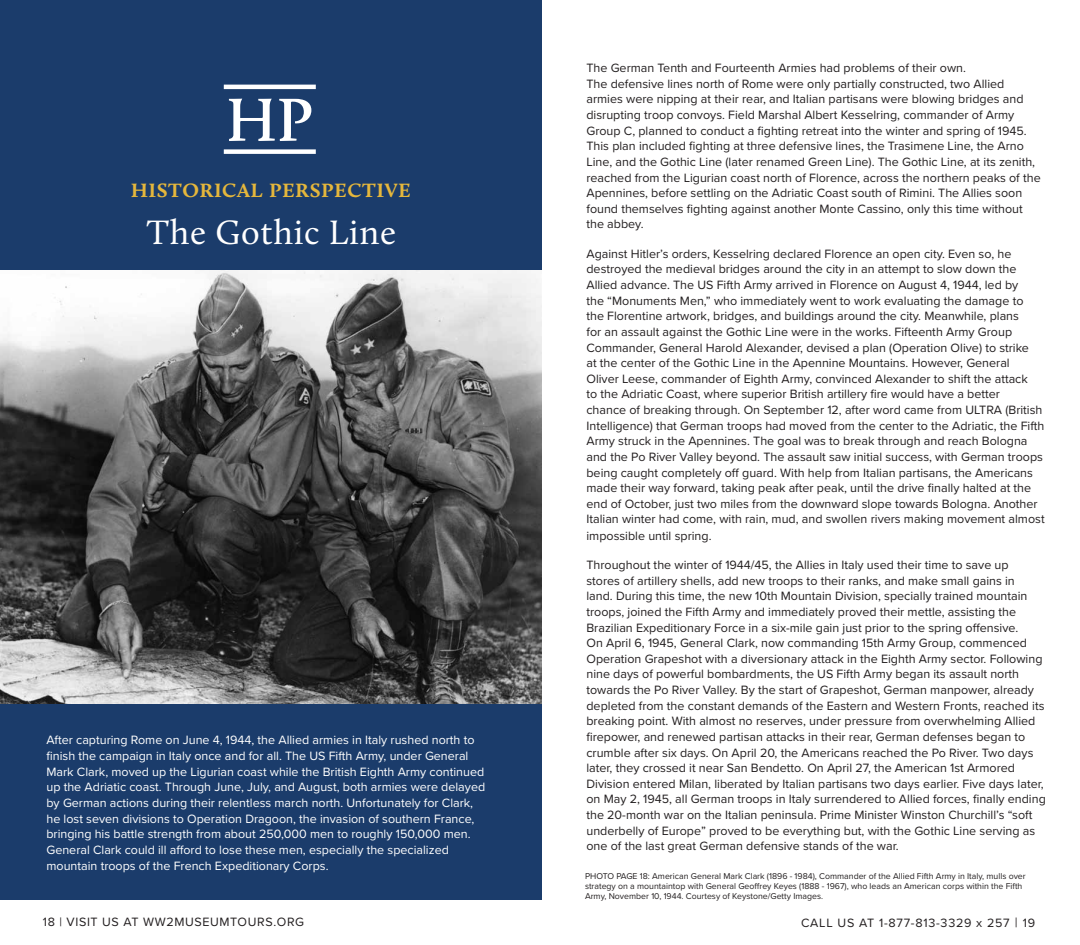
<style>
.page{position:relative;width:1080px;height:945px;background:#fff}
.page>*{position:absolute;margin:0;border:0;box-sizing:border-box;transform-origin:0 0}
.t1{font:600 63px "Calluna";color:#fff}
.t2{font:35px "Calluna";letter-spacing:.02em;color:#fff}
.t3{font:600 27.5px "Calluna";letter-spacing:-.005em;color:#e5b73c}
.t4{font:12.5px/15.6px "Proxima Nova";color:#231f20}
.t5{font:12.5px/15.8px "Proxima Nova";color:#fff}
.t6{font:12.5px "Proxima Nova";letter-spacing:.05em;color:#231f20}
.t7{font:12.5px "Proxima Nova";letter-spacing:.06em;color:#231f20}
.t8{font:8.75px/10px "Proxima Nova";color:#231f20}
.s1{font-size:13.75px}
</style>
<div class="page">
<div style="left:0;top:0;width:541px;height:900px;background:#1b3c6b"></div>
<hr style="left:224px;top:85px;width:92px;height:4px;background:#fff">
<div style="left:224px;top:149px;width:92px;height:5px;background:#fff"></div>
<img style="left:0;top:271px;width:541px;height:432px">
<h1 class="t1" style="left:226px;top:81px;width:88px">HP</h1>
<h3 class="t3" style="left:130px;top:171px;width:282px">Historical Perspective</h3>
<h2 class="t2" style="left:147px;top:212px;width:251px">The Gothic Line</h2>
<p class="t5" style="left:46px;top:732px;width:440px">After capturing Rome on June 4, 1944, the Allied armies in Italy rushed north to finish the campaign in Italy once and for all. The US Fifth Army, under General Mark Clark, moved up the Ligurian coast while the British Eighth Army continued up the Adriatic coast. Through June, July, and August, both armies were delayed by German actions during their relentless march north. Unfortunately for Clark, he lost seven divisions to Operation Dragoon, the invasion of southern France, bringing his battle strength from about 250,000 men to roughly 150,000 men.<br>General Clark could ill afford to lose these men, especially the specialized mountain troops of the French Expeditionary Corps.</p>
<p class="t4" style="left:586px;top:60px;width:456px">The German Tenth and Fourteenth Armies had problems of their own.<br>The defensive lines north of Rome were only partially constructed, two Allied armies were nipping at their rear, and Italian partisans were blowing bridges and disrupting troop convoys. Field Marshal Albert Kesselring, commander of Army Group C, planned to conduct a fighting retreat into the winter and spring of 1945.<br>This plan included fighting at three defensive lines, the Trasimene Line, the Arno Line, and the Gothic Line (later renamed Green Line). The Gothic Line, at its zenith, reached from the Ligurian coast north of Florence, across the northern peaks of the Apennines, before settling on the Adriatic Coast south of Rimini. The Allies soon found themselves fighting against another Monte Cassino, only this time without the abbey.</p>
<p class="t4" style="left:586px;top:245px;width:460px">Against Hitler’s orders, Kesselring declared Florence an open city. Even so, he destroyed the medieval bridges around the city in an attempt to slow down the Allied advance. The US Fifth Army arrived in Florence on August 4, 1944, led by<br>the “Monuments Men,” who immediately went to work evaluating the damage to<br>the Florentine artwork, bridges, and buildings around the city. Meanwhile, plans<br>for an assault against the Gothic Line were in the works. Fifteenth Army Group Commander, General Harold Alexander, devised a plan (Operation Olive) to strike<br>at the center of the Gothic Line in the Apennine Mountains. However, General Oliver Leese, commander of Eighth Army, convinced Alexander to shift the attack<br>to the Adriatic Coast, where superior British artillery fire would have a better<br>chance of breaking through. On September 12, after word came from ULTRA (British Intelligence) that German troops had moved from the center to the Adriatic, the Fifth Army struck in the Apennines. The goal was to break through and reach Bologna and the Po River Valley beyond. The assault saw initial success, with German troops being caught completely off guard. With help from Italian partisans, the Americans made their way forward, taking peak after peak, until the drive finally halted at the end of October, just two miles from the downward slope towards Bologna. Another Italian winter had come, with rain, mud, and swollen rivers making movement almost impossible until spring.</p>
<p class="t4" style="left:586px;top:557px;width:461px">Throughout the winter of 1944/45, the Allies in Italy used their time to save up<br>stores of artillery shells, add new troops to their ranks, and make small gains in<br>land. During this time, the new 10th Mountain Division, specially trained mountain troops, joined the Fifth Army and immediately proved their mettle, assisting the Brazilian Expeditionary Force in a six-mile gain just prior to the spring offensive.<br>On April 6, 1945, General Clark, now commanding 15th Army Group, commenced Operation Grapeshot with a diversionary attack in the Eighth Army sector. Following nine days of powerful bombardments, the US Fifth Army began its assault north towards the Po River Valley. By the start of Grapeshot, German manpower, already depleted from the constant demands of the Eastern and Western Fronts, reached its breaking point. With almost no reserves, under pressure from overwhelming Allied firepower, and renewed partisan attacks in their rear, German defenses began to crumble after six days. On April 20, the Americans reached the Po River. Two days later, they crossed it near San Bendetto. On April 27, the American 1st Armored Division entered Milan, liberated by Italian partisans two days earlier. Five days later, on May 2, 1945, all German troops in Italy surrendered to Allied forces, finally ending the 20-month war on the Italian peninsula. Prime Minister Winston Churchill’s “soft underbelly of Europe” proved to be everything but, with the Gothic Line serving as one of the last great German defensive stands of the war.</p>
<p class="t8" style="left:585px;top:871px;width:442px">PHOTO PAGE 18: American General Mark Clark (1896 - 1984), Commander of the Allied Fifth Army in Italy, mulls over strategy on a mountaintop with General Geoffrey Keyes (1888 - 1967), who leads an American corps within the Fifth<br>Army, November 10, 1944. Courtesy of Keystone/Getty Images.</p>
<p class="t6" style="left:43px;top:913px;width:263px">18 | VISIT US AT WW2MUSEUMTOURS.ORG</p>
<p class="t7" style="left:801px;top:914px;width:236px">CALL US AT 1-877-813-3329 x 257 <span class="s1">|</span> 19</p>
</div>
